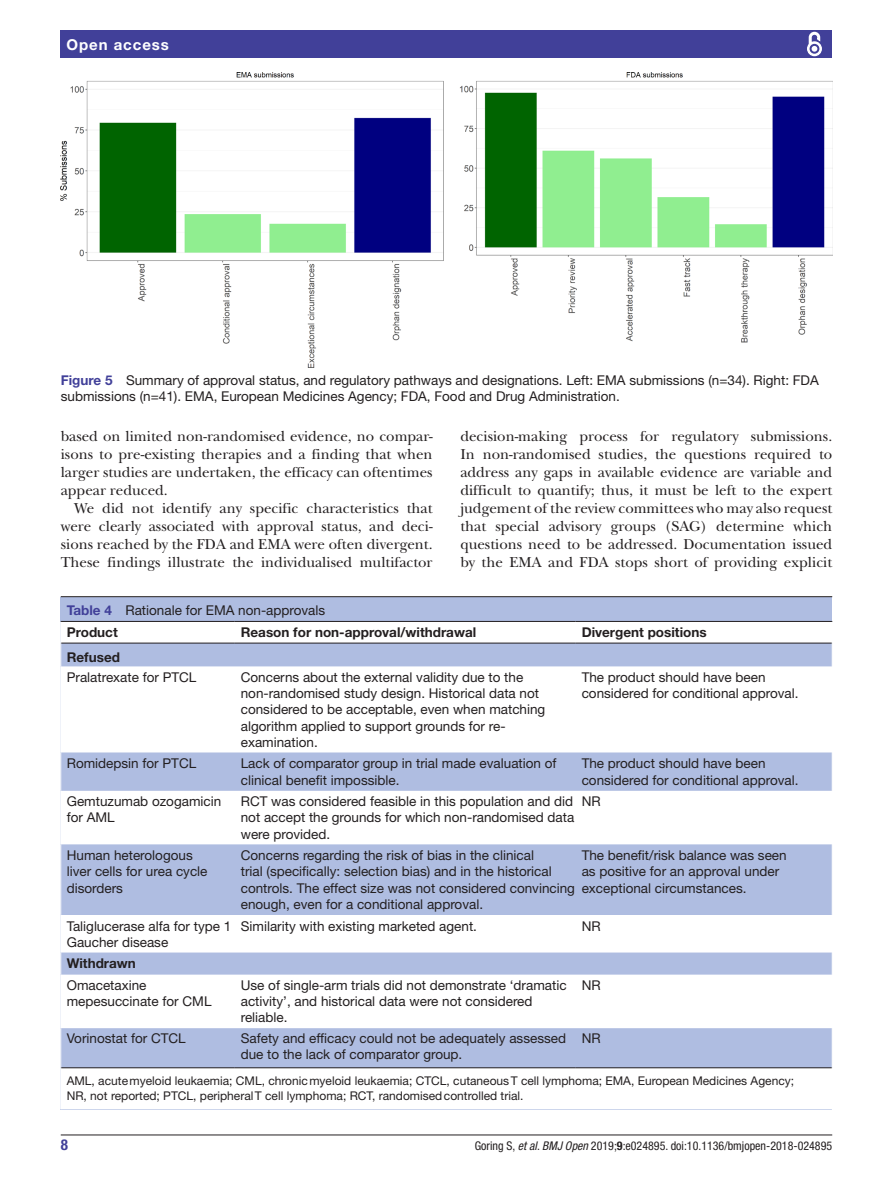
<style>
.page{position:relative;width:893px;height:1191px;background:#fff}
.page>*{position:absolute;margin:0;border:0;box-sizing:border-box;transform-origin:0 0}
.t1{font:15px/18px "New Baskerville";color:#231f20;text-align:justify}
.t2{font:700 15px "Helvetica Neue LT Std";letter-spacing:.065em;color:#fff}
.t3{font:700 condensed 15px "Helvetica Neue LT Std";color:#414099}
.t4{font:13.5px/16.2px "Helvetica Neue LT Std";color:#231f20}
.t5{font:700 13.5px "Helvetica Neue LT Std";color:#231f20}
.t6{font:12px/15px "Helvetica Neue LT Std";color:#231f20}
.t7{font:condensed 12px "Helvetica Neue LT Std";color:#231f20}
.s1{font-weight:700;color:#414099}
.s2{font-weight:700}
.s3{font-style:italic}
</style>
<div class="page">
<hr style="left:61px;top:1134px;width:771px;height:1px;background:#231f20">
<div style="left:61px;top:31px;width:771px;height:27px;background:#414099"></div>
<svg style="left:807px;top:31px;width:15px;height:26px"></svg>
<img style="left:61px;top:73px;width:771px;height:294px">
<div style="left:61px;top:597px;width:771px;height:512px;background:#afbde1"></div>
<hr style="left:61px;top:596px;width:771px;height:1px;background:#231f20">
<div style="left:61px;top:622px;width:771px;height:487px;background:#fff"></div>
<svg style="left:61px;top:643px;width:771px;height:424px;fill:#fff"></svg>
<hr style="left:61px;top:621px;width:174px;height:1px;background:#231f20">
<hr style="left:61px;top:642px;width:174px;height:1px;background:#231f20">
<hr style="left:235px;top:621px;width:341px;height:1px;background:#231f20">
<hr style="left:235px;top:642px;width:341px;height:1px;background:#231f20">
<hr style="left:576px;top:621px;width:256px;height:1px;background:#231f20">
<hr style="left:576px;top:642px;width:256px;height:1px;background:#231f20">
<hr style="left:235px;top:1067px;width:341px;height:1px;background:#231f20">
<hr style="left:576px;top:1067px;width:256px;height:1px;background:#231f20">
<hr style="left:61px;top:1067px;width:174px;height:1px;background:#231f20">
<svg style="left:60px;top:622px;width:1px;height:44px"></svg>
<svg style="left:60px;top:952px;width:1px;height:22px"></svg>
<hr style="left:67px;top:1099px;width:765px;height:2px;background:#fff">
<p class="t2" style="left:66px;top:35px;width:104px">Open access</p>
<p class="t4" style="left:61px;top:372px;width:760px"><span class="s1">Figure 5</span> Summary of approval status, and regulatory pathways and designations. Left: EMA submissions (n=34). Right: FDA submissions (n=41). EMA, European Medicines Agency; FDA, Food and Drug Administration.</p>
<p class="t1" style="left:61px;top:427px;width:373px">based on limited non-randomised evidence, no compar&shy;isons to pre-existing therapies and a finding that when larger studies are undertaken, the efficacy can oftentimes appear reduced.</p>
<p class="t1" style="left:61px;top:499px;width:373px;text-indent:14px">We did not identify any specific characteristics that were clearly associated with approval status, and deci&shy;sions reached by the FDA and EMA were often divergent.<br>These findings illustrate the individualised multifactor</p>
<p class="t1" style="left:460px;top:427px;width:373px">decision-making process for regulatory submissions.<br>In non-randomised studies, the questions required to address any gaps in available evidence are variable and difficult to quantify; thus, it must be left to the expert judgement of the review committees who may also request that special advisory groups (SAG) determine which questions need to be addressed. Documentation issued by the EMA and FDA stops short of providing explicit</p>
<p class="t4" style="left:67px;top:599px;width:260px;line-height:22px"><span class="s1">Table 4</span> Rationale for EMA non-approvals<br><span class="s2">Product</span></p>
<p class="t5" style="left:241px;top:624px;width:237px">Reason for non-approval/withdrawal</p>
<p class="t5" style="left:582px;top:624px;width:126px">Divergent positions</p>
<p class="t5" style="left:67px;top:648px;width:55px">Refused</p>
<p class="t4" style="left:67px;top:669px;width:131px">Pralatrexate for PTCL</p>
<p class="t4" style="left:241px;top:669px;width:306px">Concerns about the external validity due to the non-randomised study design. Historical data not considered to be acceptable, even when matching algorithm applied to support grounds for re&shy;examination.</p>
<p class="t4" style="left:582px;top:669px;width:218px">The product should have been considered for conditional approval.</p>
<p class="t4" style="left:67px;top:755px;width:131px">Romidepsin for PTCL</p>
<p class="t4" style="left:241px;top:755px;width:317px">Lack of comparator group in trial made evaluation of clinical benefit impossible.</p>
<p class="t4" style="left:582px;top:755px;width:218px">The product should have been considered for conditional approval.</p>
<p class="t4" style="left:67px;top:793px;width:156px">Gemtuzumab ozogamicin for AML</p>
<p class="t4" style="left:241px;top:793px;width:335px;text-align:justify">RCT was considered feasible in this population and did not accept the grounds for which non-randomised data were provided.</p>
<p class="t4" style="left:582px;top:793px;width:20px">NR</p>
<p class="t4" style="left:67px;top:847px;width:142px">Human heterologous liver cells for urea cycle disorders</p>
<p class="t4" style="left:241px;top:847px;width:336px">Concerns regarding the risk of bias in the clinical<br>trial (specifically: selection bias) and in the historical controls. The effect size was not considered convincing enough, even for a conditional approval.</p>
<p class="t4" style="left:582px;top:847px;width:207px">The benefit/risk balance was seen as positive for an approval under exceptional circumstances.</p>
<p class="t4" style="left:67px;top:917px;width:166px">Taliglucerase alfa for type 1<br>Gaucher disease</p>
<p class="t4" style="left:241px;top:917px;width:238px">Similarity with existing marketed agent.</p>
<p class="t4" style="left:582px;top:917px;width:20px">NR</p>
<p class="t5" style="left:67px;top:955px;width:71px">Withdrawn</p>
<p class="t4" style="left:67px;top:977px;width:146px">Omacetaxine mepesuccinate for CML</p>
<p class="t4" style="left:241px;top:977px;width:327px">Use of single-arm trials did not demonstrate ‘dramatic activity’, and historical data were not considered reliable.</p>
<p class="t4" style="left:582px;top:977px;width:20px">NR</p>
<p class="t4" style="left:67px;top:1029px;width:121px">Vorinostat for CTCL</p>
<p class="t4" style="left:241px;top:1029px;width:327px">Safety and efficacy could not be adequately assessed due to the lack of comparator group.</p>
<p class="t4" style="left:582px;top:1029px;width:20px">NR</p>
<p class="t6" style="left:67px;top:1073px;width:729px">AML, acutemyeloid leukaemia; CML, chronicmyeloid leukaemia; CTCL, cutaneousT cell lymphoma; EMA, European Medicines Agency;<br>NR, not reported; PTCL, peripheralT cell lymphoma; RCT, randomisedcontrolled trial.</p>
<p class="t3" style="left:61px;top:1135px;width:9px">8</p>
<p class="t7" style="left:475px;top:1138px;width:359px">Goring S, <span class="s3">et al</span>. <span class="s3">BMJ Open</span> 2019;<span class="s2">9</span>:e024895. doi:10.1136/bmjopen-2018-024895</p>
</div>
